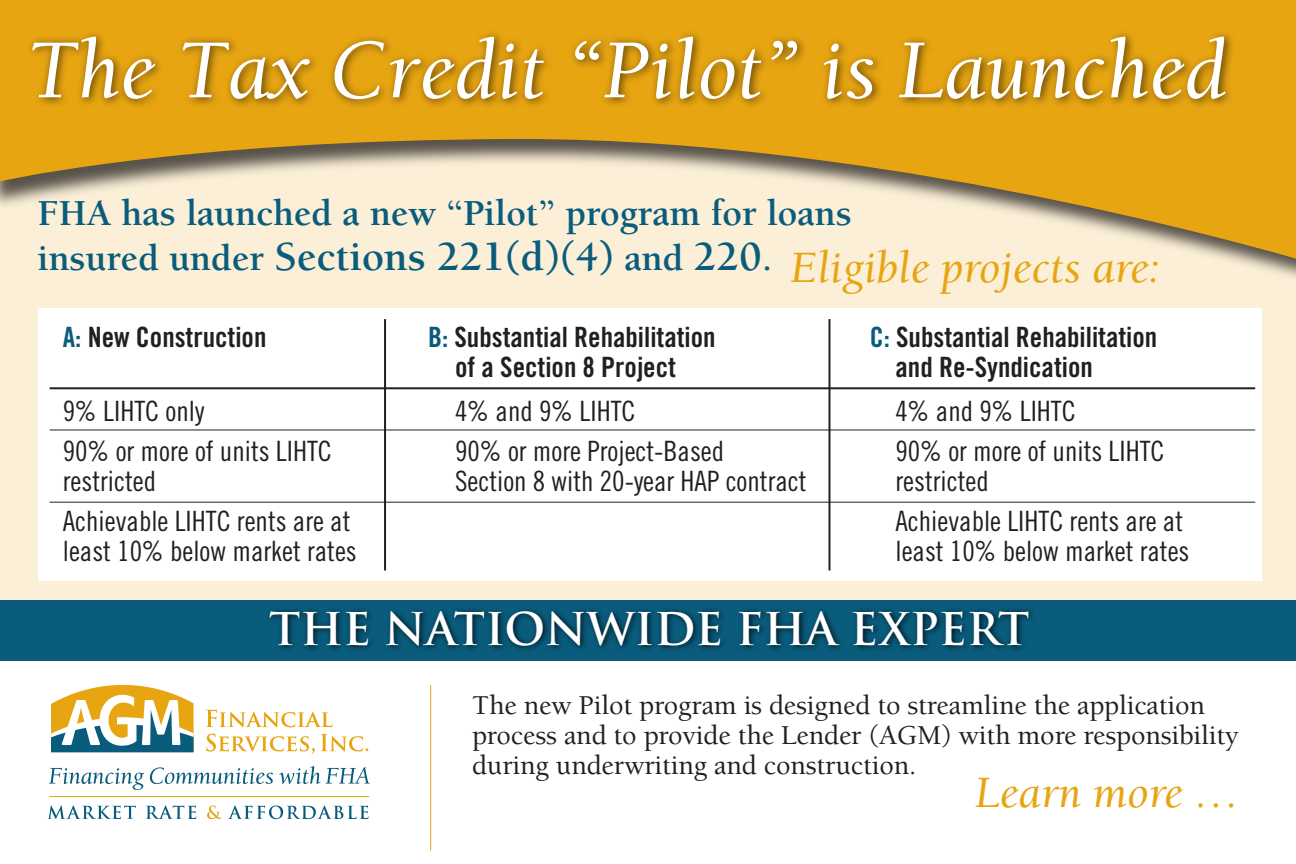
<style>
.page{position:relative;width:1296px;height:864px;background:#fff}
.page>*{position:absolute;margin:0;border:0;box-sizing:border-box;transform-origin:0 0}
.t1{font:italic 86px "Berkeley";color:#fff}
.t2{font:italic 46px "Berkeley";color:#e7a512}
.t3{font:700 44px "Trajan";color:#fff}
.t4{font:700 42.4px "Berkeley";color:#0a5c7d}
.t5{font:700 37.6px "Berkeley";color:#0a5c7d}
.t6{font:28px "Trade Gothic Cond Eighteen";color:#231f20}
.t7{font:500 28px/30px "Berkeley";letter-spacing:-.005em;color:#231f20}
.t8{font:28px "Trade Gothic Bold Cond Twenty";color:#231f20}
.s1{font-size:37.6px}
.s2{color:#0a5c7d}
</style>
<div class="page">
<div style="left:0;top:12px;width:1296px;height:597px;background:#fbefd7"></div>
<hr style="left:430px;top:685px;width:1px;height:166px;background:#e7a512">
<div style="left:0;top:600px;width:1296px;height:61px;background:#0a5c7d"></div>
<svg style="left:206px;top:710px;width:127px;height:17px"></svg>
<svg style="left:206px;top:734px;width:109px;height:20px"></svg>
<svg style="left:321px;top:734px;width:47px;height:17px"></svg>
<hr style="left:49px;top:797px;width:320px;height:1px;background:#e7a512">
<svg style="left:49px;top:768px;width:95px;height:22px"></svg>
<svg style="left:150px;top:767px;width:123px;height:17px"></svg>
<svg style="left:279px;top:766px;width:91px;height:18px"></svg>
<svg style="left:51px;top:685px;width:143px;height:67px"></svg>
<svg style="left:48px;top:805px;width:88px;height:14px"></svg>
<svg style="left:146px;top:805px;width:50px;height:14px"></svg>
<svg style="left:207px;top:806px;width:15px;height:13px"></svg>
<svg style="left:228px;top:805px;width:141px;height:14px"></svg>
<img style="left:269px;top:609px;width:764px;height:41px">
<svg style="left:0;top:0;width:1296px;height:264px"></svg>
<img style="left:16px;top:17px;width:1224px;height:117px">
<div style="left:39px;top:308px;width:1223px;height:273px;background:#fff"></div>
<hr style="left:50px;top:387px;width:1205px;height:2px;background:#231f20">
<hr style="left:50px;top:429px;width:1205px;height:1px;background:#231f20">
<hr style="left:50px;top:502px;width:1205px;height:1px;background:#231f20">
<hr style="left:384px;top:319px;width:2px;height:252px;background:#231f20">
<hr style="left:828px;top:319px;width:2px;height:252px;background:#231f20">
<h1 class="t1" style="left:26px;top:25px;width:1201px">The Tax Credit “Pilot” is Launched</h1>
<h3 class="t5" style="left:38px;top:193px;width:816px">FHA has launched a new “Pilot” program for loans</h3>
<h3 class="t4" style="left:38px;top:234px;width:736px"><span class="s1">insured under</span> Sections 221(d)(4) <span class="s1">and</span> 220<span class="s1">.</span></h3>
<h2 class="t2" style="left:791px;top:243px;width:371px">Eligible projects are:</h2>
<p class="t8" style="left:63px;top:320px;width:205px"><span class="s2">A:</span> New Construction</p>
<p class="t8" style="left:428px;top:320px;width:289px"><span class="s2">B:</span> Substantial Rehabilitation</p>
<p class="t8" style="left:870px;top:320px;width:289px"><span class="s2">C:</span> Substantial Rehabilitation</p>
<p class="t8" style="left:455px;top:350px;width:222px">of a Section 8 Project</p>
<p class="t8" style="left:895px;top:350px;width:199px">and Re-Syndication</p>
<p class="t6" style="left:63px;top:394px;width:143px">9% LIHTC only</p>
<p class="t6" style="left:455px;top:394px;width:182px">4% and 9% LIHTC</p>
<p class="t6" style="left:895px;top:394px;width:182px">4% and 9% LIHTC</p>
<p class="t6" style="left:63px;top:434px;width:271px">90% or more of units LIHTC</p>
<p class="t6" style="left:455px;top:434px;width:271px">90% or more Project-Based</p>
<p class="t6" style="left:895px;top:434px;width:271px">90% or more of units LIHTC</p>
<p class="t6" style="left:63px;top:464px;width:95px">restricted</p>
<p class="t6" style="left:455px;top:464px;width:353px">Section 8 with 20-year HAP contract</p>
<p class="t6" style="left:895px;top:464px;width:95px">restricted</p>
<p class="t6" style="left:63px;top:504px;width:289px">Achievable LIHTC rents are at</p>
<p class="t6" style="left:895px;top:504px;width:289px">Achievable LIHTC rents are at</p>
<p class="t6" style="left:63px;top:534px;width:295px">least 10% below market rates</p>
<p class="t6" style="left:895px;top:534px;width:295px">least 10% below market rates</p>
<h3 class="t3" style="left:269px;top:602px;width:762px">THE NATIONWIDE FHA EXPERT</h3>
<p class="t7" style="left:472px;top:691px;width:768px">The new Pilot program is designed to streamline the application process and to provide the Lender (AGM) with more responsibility during underwriting and construction.</p>
<h2 class="t2" style="left:975px;top:769px;width:267px">Learn more …</h2>
</div>
